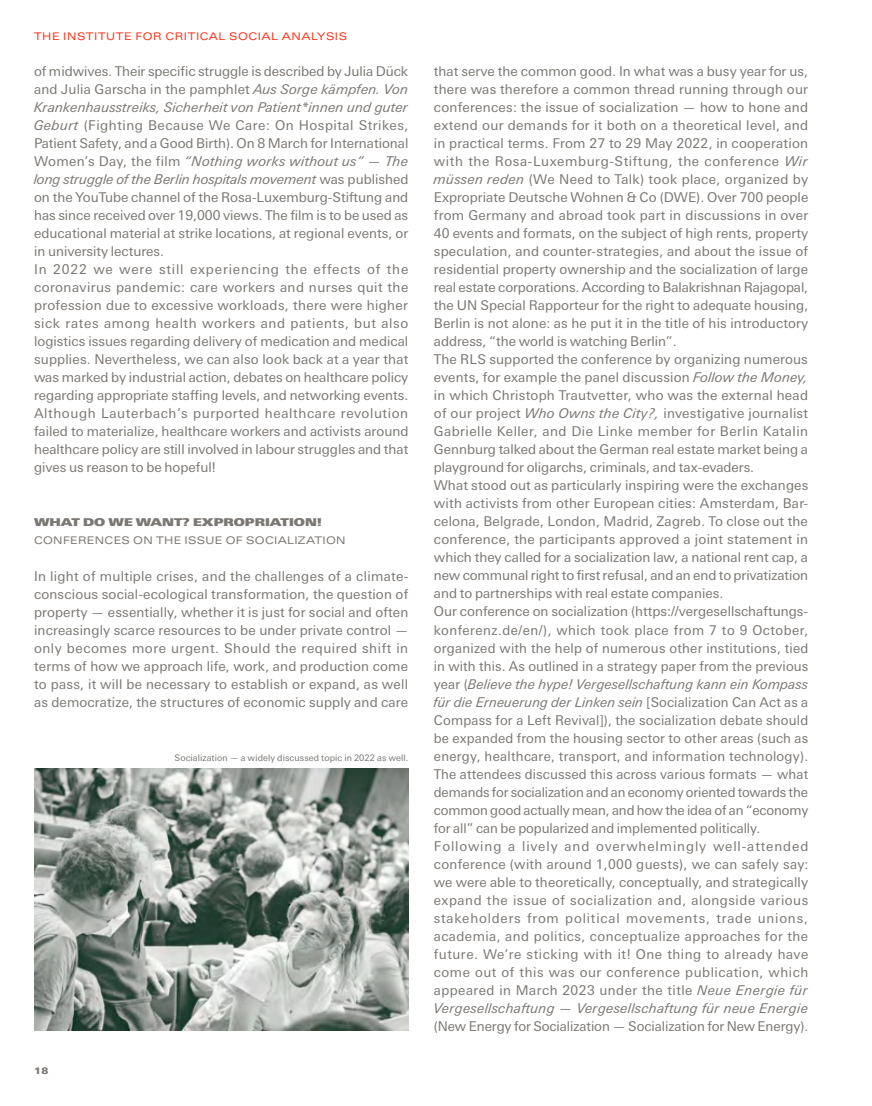
<style>
.page{position:relative;width:872px;height:1106px;background:#fff}
.page>*{position:absolute;margin:0;border:0;box-sizing:border-box;transform-origin:0 0}
.t1{font:13.5px/18px "Linotype Univers Basic";letter-spacing:.01em;color:#7b7773}
.t2{font:10.8px "Linotype Univers Extd X Black";color:#7b7773}
.t3{font:10.5px "Linotype Univers Extd";letter-spacing:.05em;color:#ff3319}
.t4{font:10.5px "Linotype Univers Extd";letter-spacing:.03em;color:#7b7773}
.t5{font:9px "Linotype Univers Basic";letter-spacing:.01em;color:#7b7773}
.t6{font:900 9px "Linotype Univers Extd";color:#7b7773}
.s1{font-style:italic}
</style>
<div class="page">
<img style="left:34px;top:768px;width:374px;height:262px">
<p class="t3" style="left:34px;top:30px;width:315px">THE INSTITUTE FOR CRITICAL SOCIAL ANALYSIS</p>
<p class="t1" style="left:34px;top:62px;width:376px">of midwives. Their specific struggle is described by Julia Dück and Julia Garscha in the pamphlet <span class="s1">Aus Sorge kämpfen. Von Krankenhausstreiks, Sicherheit von Patient*innen und guter Geburt</span> (Fighting Because We Care: On Hospital Strikes, Patient Safety, and a Good Birth). On 8 March for International Women’s Day, the film <span class="s1">“Nothing works without us” — The long struggle of the Berlin hospitals movement</span> was published on the YouTube channel of the Rosa-Luxemburg-Stiftung and has since received over 19,000 views. The film is to be used as educational material at strike locations, at regional events, or in university lectures.<br>In 2022 we were still experiencing the effects of the coronavirus pandemic: care workers and nurses quit the profession due to excessive workloads, there were higher sick rates among health workers and patients, but also logistics issues regarding delivery of medication and medical supplies. Nevertheless, we can also look back at a year that was marked by industrial action, debates on healthcare policy regarding appropriate staffing levels, and networking events.<br>Although Lauterbach’s purported healthcare revolution failed to materialize, healthcare workers and activists around healthcare policy are still involved in labour struggles and that gives us reason to be hopeful!</p>
<p class="t2" style="left:34px;top:516px;width:290px">WHAT DO WE WANT? EXPROPRIATION!</p>
<p class="t4" style="left:34px;top:534px;width:313px">CONFERENCES ON THE ISSUE OF SOCIALIZATION</p>
<p class="t1" style="left:34px;top:566px;width:376px;text-align:justify">In light of multiple crises, and the challenges of a climate&shy;conscious social-ecological transformation, the question of property — essentially, whether it is just for social and often increasingly scarce resources to be under private control — only becomes more urgent. Should the required shift in terms of how we approach life, work, and production come to pass, it will be necessary to establish or expand, as well as democratize, the structures of economic supply and care</p>
<p class="t6" style="left:34px;top:1065px;width:16px">18</p>
<p class="t5" style="left:174px;top:752px;width:235px">Socialization — a widely discussed topic in 2022 as well.</p>
<p class="t1" style="left:434px;top:62px;width:376px">that serve the common good. In what was a busy year for us, there was therefore a common thread running through our conferences: the issue of socialization — how to hone and extend our demands for it both on a theoretical level, and in practical terms. From 27 to 29 May 2022, in cooperation with the Rosa-Luxemburg-Stiftung, the conference <span class="s1">Wir müssen reden</span> (We Need to Talk) took place, organized by Expropriate Deutsche Wohnen &amp; Co (DWE). Over 700 people from Germany and abroad took part in discussions in over 40 events and formats, on the subject of high rents, property speculation, and counter-strategies, and about the issue of residential property ownership and the socialization of large real estate corporations. According to Balakrishnan Rajagopal, the UN Special Rapporteur for the right to adequate housing, Berlin is not alone: as he put it in the title of his introductory address, “the world is watching Berlin”.<br>The RLS supported the conference by organizing numerous events, for example the panel discussion <span class="s1">Follow the Money, </span>in which Christoph Trautvetter, who was the external head of our project <span class="s1">Who Owns the City?,</span> investigative journalist Gabrielle Keller, and Die Linke member for Berlin Katalin Gennburg talked about the German real estate market being a playground for oligarchs, criminals, and tax-evaders.<br>What stood out as particularly inspiring were the exchanges with activists from other European cities: Amsterdam, Bar&shy;celona, Belgrade, London, Madrid, Zagreb. To close out the conference, the participants approved a joint statement in which they called for a socialization law, a national rent cap, a new communal right to first refusal, and an end to privatization and to partnerships with real estate companies.<br>Our conference on socialization (https://vergesellschaftungs&shy;konferenz.de/en/), which took place from 7 to 9 October, organized with the help of numerous other institutions, tied in with this. As outlined in a strategy paper from the previous year (<span class="s1">Believe the hype! Vergesellschaftung kann ein Kompass für die Erneuerung der Linken sein</span> [Socialization Can Act as a Compass for a Left Revival]), the socialization debate should be expanded from the housing sector to other areas (such as energy, healthcare, transport, and information technology).<br>The attendees discussed this across various formats — what demands for socialization and an economy oriented towards the common good actually mean, and how the idea of an “economy for all” can be popularized and implemented politically.<br>Following a lively and overwhelmingly well-attended conference (with around 1,000 guests), we can safely say: we were able to theoretically, conceptually, and strategically expand the issue of socialization and, alongside various stakeholders from political movements, trade unions, academia, and politics, conceptualize approaches for the future. We’re sticking with it! One thing to already have come out of this was our conference publication, which appeared in March 2023 under the title <span class="s1">Neue Energie für Vergesellschaftung — Vergesellschaftung für neue Energie</span></p>
<p class="t1" style="left:434px;top:1016px;width:376px">(New Energy for Socialization — Socialization for New Energy).</p>
</div>
